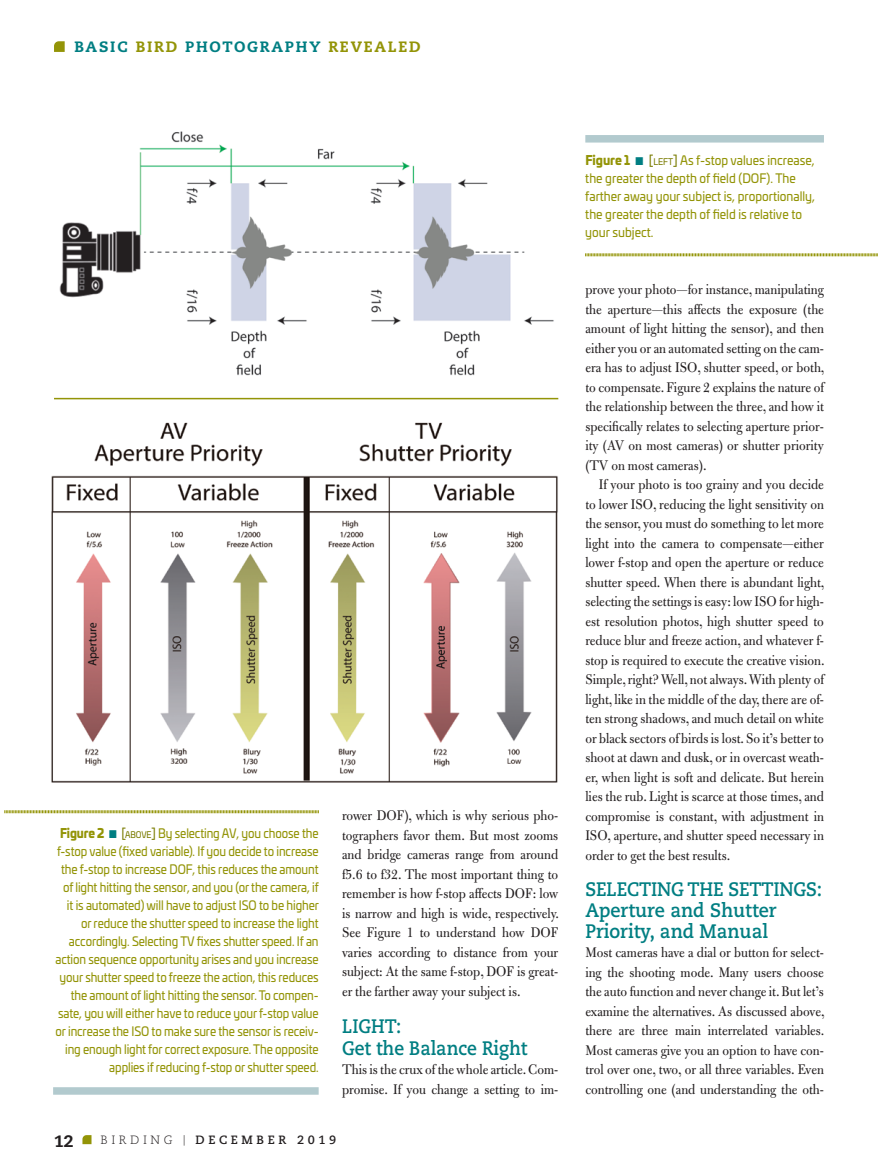
<style>
.page{position:relative;width:878px;height:1175px;background:#fff}
.page>*{position:absolute;margin:0;border:0;box-sizing:border-box;transform-origin:0 0}
.t1{font:700 19.5px/21px "Caecilia LT Std";color:#007e82;scale:.91 1}
.t2{font:700 19.5px/21px "Caecilia LT Std";color:#007e82;scale:.9 1}
.t3{font:800 16.5px "Caecilia LT Std";color:#231f20}
.t4{font:15px/19.5px "Bulmer MT Std";color:#231f20;text-align:justify;scale:.93 1}
.t5{font:800 15px "Caecilia LT Std";letter-spacing:.12em;color:#007e82}
.t6{font:12.75px/18px "Univia Pro";letter-spacing:-.01em;color:#939407;text-align:right;scale:.89 1}
.t7{font:12.75px/18px "Univia Pro";letter-spacing:-.01em;color:#939407;scale:.92 1}
.t8{font:700 12px "Caecilia LT Std";letter-spacing:.3em;color:#231f20}
.s1{color:#939407}
.s2{font-weight:900}
.s3{color:#007e82}
.s4{color:#797b00}
.s5{font-size:8.85px;color:#797b00}
.s6{font-weight:300}
.s7{font-weight:300;font-size:10.5px}
</style>
<div class="page">
<svg style="left:54px;top:41px;width:11px;height:11px"></svg>
<svg style="left:82px;top:1135px;width:9px;height:9px"></svg>
<img style="left:51px;top:422px;width:507px;height:361px">
<img style="left:54px;top:131px;width:505px;height:269px">
<hr style="left:54px;top:398px;width:504px;height:1px;background:#939407">
<svg style="left:585px;top:253px;width:293px;height:3px"></svg>
<svg style="left:4px;top:810px;width:315px;height:3px"></svg>
<div style="left:585px;top:135px;width:239px;height:7px;background:#b2cace"></div>
<div style="left:53px;top:1087px;width:265px;height:7px;background:#b2cace"></div>
<p class="t5" style="left:75px;top:37px;width:347px">BASIC <span class="s1">BIRD</span> PHOTOGRAPHY <span class="s1">REVEALED</span></p>
<p class="t6" style="left:55px;top:823px;width:297px"><span class="s2">Figure 2</span> <span class="s3">■</span> <span class="s4">[</span><span class="s5">ABOVE</span><span class="s4">]</span> By selecting AV, you choose the f-stop value (fixed variable). If you decide to increase the f-stop to increase DOF, this reduces the amount of light hitting the sensor, and you (or the camera, if it is automated) will have to adjust ISO to be higher or reduce the shutter speed to increase the light accordingly. Selecting TV fixes shutter speed. If an action sequence opportunity arises and you increase your shutter speed to freeze the action, this reduces the amount of light hitting the sensor. To compen&shy;sate, you will either have to reduce your f-stop value or increase the ISO to make sure the sensor is receiv&shy;ing enough light for correct exposure. The opposite applies if reducing f-stop or shutter speed.</p>
<p class="t4" style="left:342px;top:806px;width:235px">rower DOF), which is why serious pho&shy;tographers favor them. But most zooms and bridge cameras range from around f5.6 to f32. The most important thing to remember is how f-stop affects DOF: low is narrow and high is wide, respectively.<br>See Figure 1 to understand how DOF varies according to distance from your subject: At the same f-stop, DOF is great&shy;er the farther away your subject is.</p>
<h1 class="t2" style="left:342px;top:1016px;width:207px">LIGHT:<br>Get the Balance Right</h1>
<p class="t4" style="left:342px;top:1059px;width:234px">This is the crux of the whole article. Com&shy;promise. If you change a setting to im-</p>
<p class="t3" style="left:54px;top:1131px;width:21px">12</p>
<p class="t8" style="left:100px;top:1132px;width:237px"><span class="s6">BIRDING</span> <span class="s7">|</span> DECEMBER 2019</p>
<p class="t7" style="left:585px;top:150px;width:251px"><span class="s2">Figure 1</span> <span class="s3">■</span> <span class="s4">[</span><span class="s5">LEFT</span><span class="s4">]</span> As f-stop values increase, the greater the depth of field (DOF). The farther away your subject is, proportionally, the greater the depth of field is relative to your subject.</p>
<p class="t4" style="left:585px;top:280px;width:259px">prove your photo—for instance, manipulating the aperture—this affects the exposure (the amount of light hitting the sensor), and then either you or an automated setting on the cam&shy;era has to adjust ISO, shutter speed, or both, to compensate. Figure 2 explains the nature of the relationship between the three, and how it specifically relates to selecting aperture prior&shy;ity (AV on most cameras) or shutter priority (TV on most cameras).</p>
<p class="t4" style="left:585px;top:475px;width:259px;text-indent:14px">If your photo is too grainy and you decide to lower ISO, reducing the light sensitivity on the sensor, you must do something to let more light into the camera to compensate—either lower f-stop and open the aperture or reduce shutter speed. When there is abundant light, selecting the settings is easy: low ISO for high&shy;est resolution photos, high shutter speed to reduce blur and freeze action, and whatever f&shy;stop is required to execute the creative vision.<br>Simple, right? Well, not always. With plenty of light, like in the middle of the day, there are of&shy;ten strong shadows, and much detail on white or black sectors of birds is lost. So it’s better to shoot at dawn and dusk, or in overcast weath&shy;er, when light is soft and delicate. But herein lies the rub. Light is scarce at those times, and compromise is constant, with adjustment in ISO, aperture, and shutter speed necessary in order to get the best results.</p>
<h1 class="t1" style="left:585px;top:878px;width:262px">SELECTING THE SETTINGS:<br>Aperture and Shutter<br>Priority, and Manual</h1>
<p class="t4" style="left:585px;top:943px;width:259px">Most cameras have a dial or button for select&shy;ing the shooting mode. Many users choose the auto function and never change it. But let’s examine the alternatives. As discussed above, there are three main interrelated variables.<br>Most cameras give you an option to have con&shy;trol over one, two, or all three variables. Even controlling one (and understanding the oth-</p>
</div>
